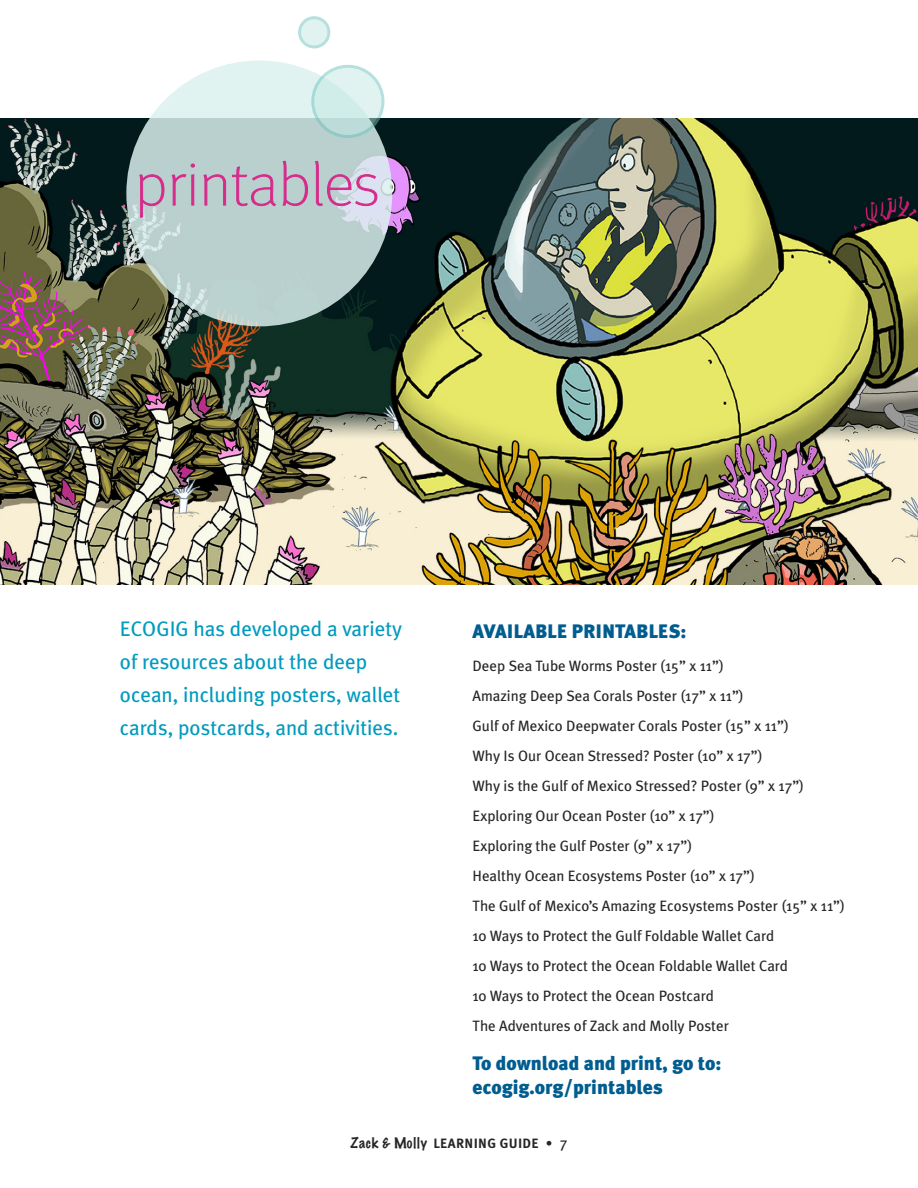
<style>
.page{position:relative;width:918px;height:1188px;background:#fff}
.page>*{position:absolute;margin:0;border:0;box-sizing:border-box;transform-origin:0 0}
.t1{font:100 60px "Meta OT";color:#d62b8b;scale:1.08 1}
.t2{font:21px/33px "Meta Plus";color:#009bbe}
.t3{font:900 19.5px/24px "Meta Plus";color:#005d90}
.t4{font:15px/30px "Meta Plus";color:#262626}
.t5{font:700 13.5px "Meta Plus";letter-spacing:.025em;color:#262626}
.s1{font-family:"Marker Felt";font-weight:100}
.s2{font-weight:400}
.s3{font-weight:400;font-size:15px}
</style>
<div class="page">
<img style="left:0;top:119px;width:918px;height:466px">
<svg style="left:126px;top:60px;width:266px;height:266px;background:#c1d6d5"></svg>
<svg style="left:139px;top:174px;width:26px;height:44px"></svg>
<svg style="left:171px;top:174px;width:16px;height:32px"></svg>
<svg style="left:191px;top:164px;width:4px;height:3px"></svg>
<div style="left:191px;top:174px;width:3px;height:31px;border:1px solid #d62b8b"></div>
<svg style="left:203px;top:174px;width:23px;height:32px"></svg>
<svg style="left:232px;top:166px;width:44px;height:41px;background:#bdb3c2"></svg>
<svg style="left:282px;top:161px;width:26px;height:45px"></svg>
<svg style="left:315px;top:161px;width:63px;height:45px;background:#cabdd0"></svg>
<svg style="left:313px;top:66px;width:70px;height:70px;background:#d0e9e7"></svg>
<div style="left:311px;top:65px;width:73px;height:73px;border:3px solid #6bc2bc;border-radius:50%"></div>
<svg style="left:300px;top:18px;width:29px;height:29px"></svg>
<div style="left:298px;top:16px;width:32px;height:32px;border:3px solid #6bc2bc;border-radius:50%"></div>
<h1 class="t1" style="left:135px;top:151px;width:228px">printables</h1>
<h2 class="t2" style="left:120px;top:612px;width:284px">ECOGIG has developed a variety of resources about the deep ocean, including posters, wallet cards, postcards, and activities.</h2>
<h3 class="t3" style="left:472px;top:619px;width:216px">AVAILABLE PRINTABLES:</h3>
<p class="t4" style="left:472px;top:650px;width:374px">Deep Sea Tube Worms Poster (15” x 11”)<br>Amazing Deep Sea Corals Poster (17” x 11”)<br>Gulf of Mexico Deepwater Corals Poster (15” x 11”)<br>Why Is Our Ocean Stressed? Poster (10” x 17”)<br>Why is the Gulf of Mexico Stressed? Poster (9” x 17”)<br>Exploring Our Ocean Poster (10” x 17”)<br>Exploring the Gulf Poster (9” x 17”)<br>Healthy Ocean Ecosystems Poster (10” x 17”)<br>The Gulf of Mexico’s Amazing Ecosystems Poster (15” x 11”)<br>10 Ways to Protect the Gulf Foldable Wallet Card<br>10 Ways to Protect the Ocean Foldable Wallet Card<br>10 Ways to Protect the Ocean Postcard<br>The Adventures of Zack and Molly Poster</p>
<h3 class="t3" style="left:472px;top:1051px;width:250px">To download and print, go to: ecogig.org/printables</h3>
<p class="t5" style="left:351px;top:1135px;width:218px"><span class="s1">Zack &amp; Molly</span> LEARNING GUIDE <span class="s2">•</span> <span class="s3">7</span></p>
</div>
